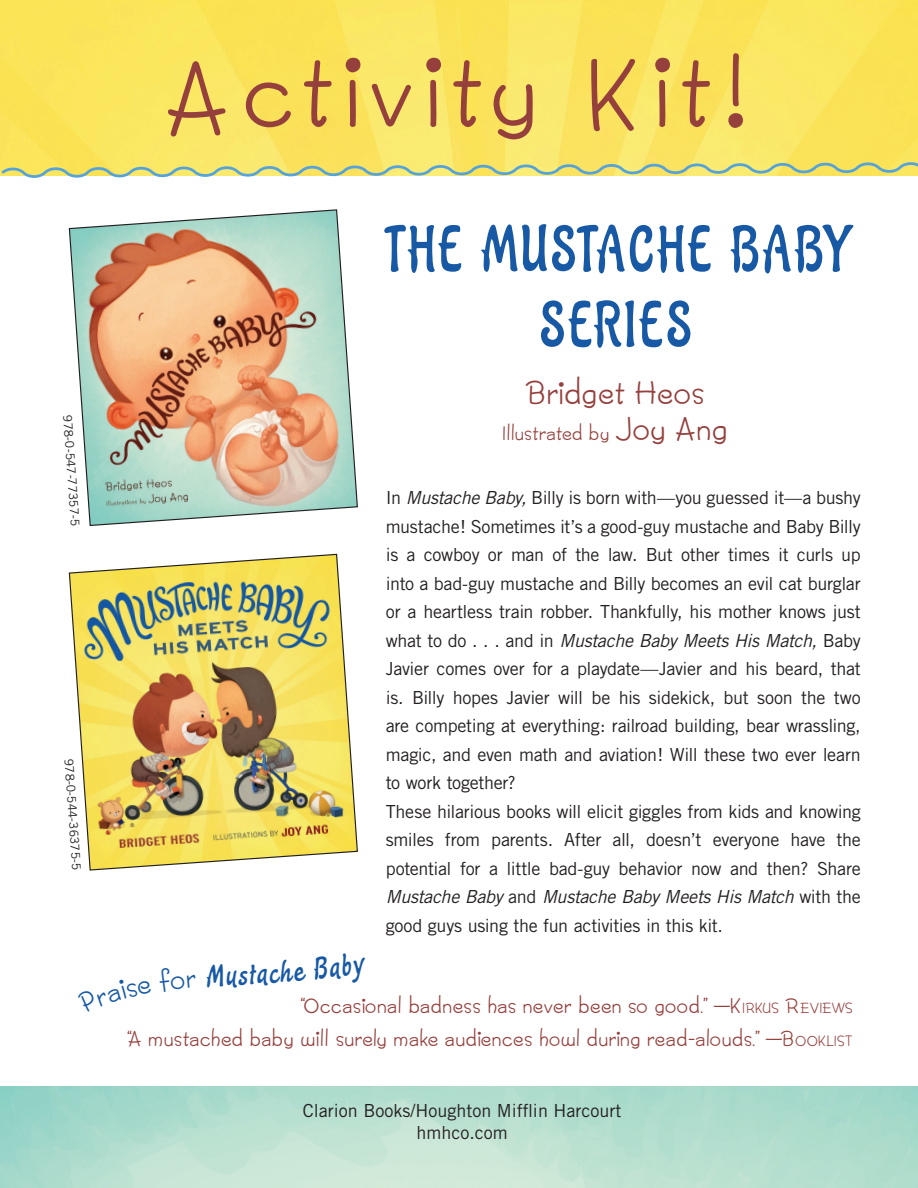
<style>
.page{position:relative;width:918px;height:1188px;background:#fff}
.page>*{position:absolute;margin:0;border:0;box-sizing:border-box;transform-origin:0 0}
.t1{font:500 108px "Tweed SGOT Std";letter-spacing:.03em;color:#95403d}
.t2{font:63px/75.6px "Primavera";letter-spacing:.05em;color:#1759a5;text-align:center}
.t3{font:500 34.5px "Tweed SGOT Std";letter-spacing:-.045em;color:#95403d}
.t4{font:italic 30px "Primavera";color:#1759a5}
.t5{font:500 22.5px "Tweed SGOT Std";letter-spacing:-.04em;color:#95403d}
.t6{font:500 21px "Tweed SGOT Std";letter-spacing:-.035em;color:#95403d}
.Instructions{font:18px/28.5px "Trade Gothic";letter-spacing:-.015em;color:#231f20;text-align:justify}
.t7{font:12px "Trade Gothic";color:#231f20}
.s1{font-size:34.5px}
.s2{font-style:italic}
.s3{font-style:inherit}
.s4{font-size:15.75px}
</style>
<div class="page">
<img style="left:0;top:0;width:918px;height:158px">
<img style="left:68px;top:553px;width:290px;height:318px">
<svg style="left:68px;top:209px;width:290px;height:317px;background:#cfbda3"></svg>
<svg style="left:0;top:158px;width:918px;height:20px;background:#e1de84"></svg>
<p class="t7" style="left:75px;top:415px;width:113px;rotate:86deg">978-0-547-77357-5</p>
<p class="t7" style="left:76px;top:758px;width:113px;rotate:86deg">978-0-544-36375-5</p>
<p class="t1" style="left:168px;top:33px;width:584px">Activity Kit!</p>
<p class="t2" style="left:387px;top:214px;width:459px">THE MUSTACHE BABY<br>SERIES</p>
<p class="t3" style="left:525px;top:374px;width:182px">Bridget Heos</p>
<p class="t6" style="left:502px;top:422px;width:228px">Illustrated by <span class="s1">Joy Ang</span></p>
<p class="t4" style="left:204px;top:960px;width:74px;rotate:-4deg">Mustac</p>
<p class="Instructions" style="left:386px;top:484px;width:477px">In <span class="s2">Mustache Baby,</span> Billy is born with—you guessed it—a bushy mustache! Sometimes it’s a good-guy mustache and Baby Billy is a cowboy or man of the law. But other times it curls up into a bad-guy mustache and Billy becomes an evil cat burglar or a heartless train robber. Thankfully, his mother knows just what to do . . . and in <span class="s2">Mustache Baby Meets His Match,</span> Baby Javier comes over for a playdate—Javier and his beard, that is. Billy hopes Javier will be his sidekick, but soon the two are competing at everything: railroad building, bear wrassling, magic, and even math and aviation! Will these two ever learn to work together?</p>
<p class="Instructions" style="left:386px;top:797px;width:477px">These hilarious books will elicit giggles from kids and knowing smiles from parents. After all, doesn’t everyone have the potential for a little bad-guy behavior now and then? Share <span class="s2">Mustache Baby</span> and <span class="s2">Mustache Baby Meets His Match</span> with the good guys using the fun activities in this kit.</p>
<p class="t5" style="left:301px;top:993px;width:554px">“Occasional badness has never been so good.” <span class="s3">—K</span><span class="s4">IRKUS</span> <span class="s3">R</span> <span class="s4">EVIEWS</span></p>
<p class="t5" style="left:127px;top:1026px;width:727px">“A mustached baby will surely make audiences howl during read-alouds.” <span class="s3">—B</span><span class="s4">OOKLIST</span></p>
<p class="Instructions" style="left:303px;top:1096px;width:320px">Clarion Books/Houghton Mifflin Harcourt</p>
<p class="Instructions" style="left:416px;top:1118px;width:93px">hmhco.com</p>
</div>
